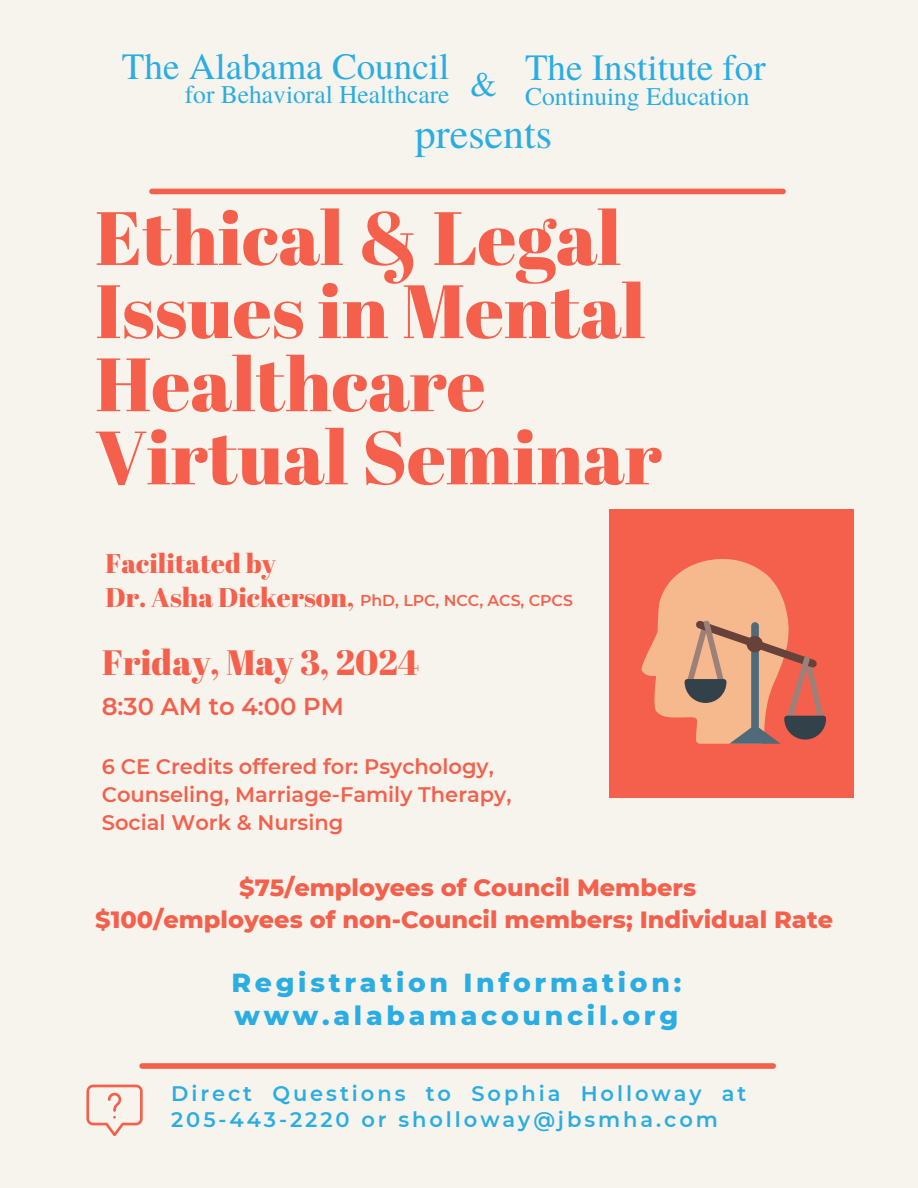
<style>
.page{position:relative;width:918px;height:1188px;background:#f7f4ee}
.page>*{position:absolute;margin:0;border:0;box-sizing:border-box;transform-origin:0 0}
.t1{font:75.3px/73.2px "Abril Fatface";color:#f4604b}
.t2{font:42px "Te X Gyre Termes";color:#2aade2}
.t3{font:37.05px "Te X Gyre Termes";color:#2aade2}
.t4{font:35.25px "Abril Fatface";color:#f4604b}
.t5{font:34.5px "Te X Gyre Termes";color:#2aade2}
.t6{font:27px/33.8px "Abril Fatface";color:#f4604b}
.t7{font:800 26.7px/32.7px "Montserrat";letter-spacing:.14em;color:#2aade2}
.t8{font:25.5px "Te X Gyre Termes";color:#2aade2}
.t9{font:600 24.3px "Montserrat";color:#f4604b}
.t10{font:800 24px/32.7px "Montserrat";color:#f4604b;text-align:center}
.t11{font:600 21px/28.2px "Montserrat";color:#f4604b}
.t12{font:600 21px/25.8px "Montserrat";letter-spacing:.14em;color:#2aade2}
.t13{font:600 15.75px "Montserrat";color:#f4604b}
</style>
<div class="page">
<svg style="left:86px;top:1085px;width:57px;height:51px"></svg>
<div style="left:142px;top:1063px;width:631px;height:6px;background:#f4604b"></div>
<div style="left:152px;top:189px;width:631px;height:5px;background:#f4604b"></div>
<div style="left:609px;top:509px;width:246px;height:289px;background:#f4604b"></div>
<svg style="left:642px;top:559px;width:184px;height:185px"></svg>
<div style="left:747px;top:636px;width:16px;height:16px;background:#67423a;border-radius:50%"></div>
<p class="t3" style="left:122px;top:40px;width:329px">The Alabama Council</p>
<p class="t8" style="left:185px;top:77px;width:266px">for Behavioral Healthcare</p>
<h3 class="t3" style="left:525px;top:40px;width:242px">The Institute for</h3>
<h2 class="t8" style="left:525px;top:78px;width:226px">Continuing Education</h2>
<p class="t5" style="left:470px;top:59px;width:28px">&amp;</p>
<p class="t2" style="left:415px;top:104px;width:139px">presents</p>
<h5 class="t1" style="left:95px;top:199px;width:568px">Ethical &amp; Legal<br>Issues in Mental<br>Healthcare<br>Virtual Seminar</h5>
<h5 class="t6" style="left:106px;top:546px;width:250px">Facilitated by<br>Dr. Asha Dickerson,</h5>
<p class="t4" style="left:102px;top:638px;width:319px">Friday, May 3, 2024</p>
<h1 class="t9" style="left:102px;top:691px;width:244px">8:30 AM to 4:00 PM</h1>
<h6 class="t13" style="left:360px;top:591px;width:214px">PhD, LPC, NCC, ACS, CPCS</h6>
<h5 class="t11" style="left:102px;top:752px;width:411px">6 CE Credits offered for: Psychology,<br>Counseling, Marriage-Family Therapy,<br>Social Work &amp; Nursing</h5>
<h4 class="t10" style="left:95px;top:871px;width:739px">$75/employees of Council Members<br>$100/employees of non-Council members; Individual Rate</h4>
<p class="t7" style="left:231px;top:966px;width:451px">Registration Information: www.alabamacouncil.org</p>
<h3 class="t12" style="left:171px;top:1080px;width:577px">Direct Questions to Sophia Holloway at<br>205-443-2220 or sholloway@jbsmha.com</h3>
</div>
